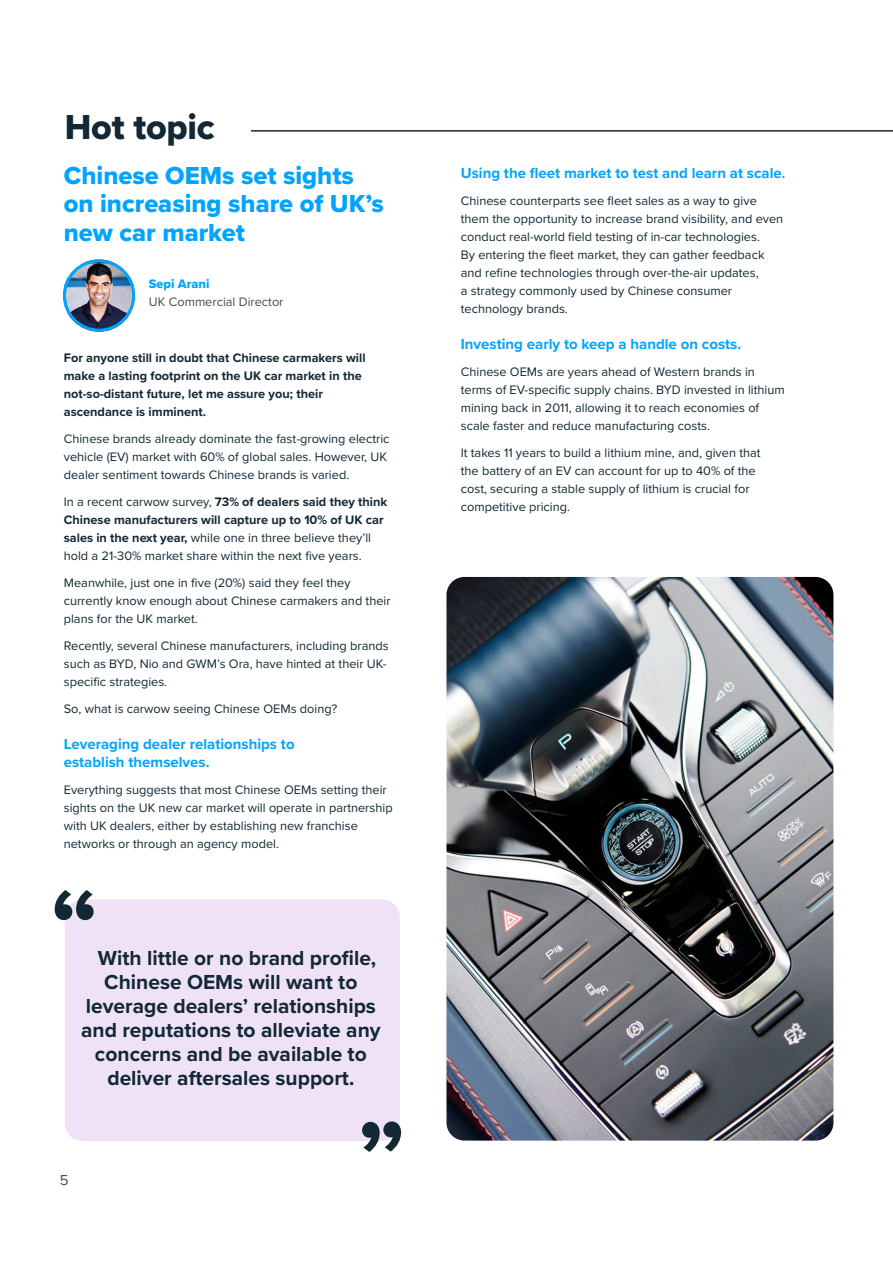
<style>
.page{position:relative;width:893px;height:1263px;background:#fff}
.page>*{position:absolute;margin:0;border:0;box-sizing:border-box;transform-origin:0 0}
.t1{font:700 105px "Proxima Nova";color:#132834}
.t2{font:36px "Proxima Nova Extrabld";letter-spacing:-.01em;color:#132834}
.t3{font:25.5px/28.5px "Proxima Nova Extrabld";color:#00a4ff}
.t4{font:700 21px/24px "Proxima Nova";color:#132834;text-align:center}
.t5{font:700 15px/18px "Proxima Nova";color:#00a4ff}
.t6{font:15px "Proxima Nova";color:#4a4a49}
.t7{font:12.75px/18px "Proxima Nova";color:#132834}
.t8{font:700 12.75px/18px "Proxima Nova";color:#132834}
.t9{font:12.75px "Proxima Nova";color:#4a4a49}
.t10{font:12.75px "Proxima Nova Extrabld";color:#00a4ff}
.s1{font-weight:700}
.s2{font-size:13.5px}
</style>
<div class="page">
<hr style="left:251px;top:130px;width:642px;height:2px;background:#132834">
<img style="left:63px;top:259px;width:72px;height:73px;border-radius:36px">
<div style="left:63px;top:259px;width:72px;height:73px;border:3px solid #00a4ff;border-radius:50%"></div>
<div style="left:65px;top:899px;width:335px;height:242px;background:#efe2f7;border-radius:18px"></div>
<img style="left:446px;top:577px;width:387px;height:563px">
<h2 class="t2" style="left:65px;top:100px;width:151px">Hot topic</h2>
<h3 class="t3" style="left:64px;top:160px;width:322px">Chinese OEMs set sights on increasing share of UK’s new car market</h3>
<p class="t10" style="left:149px;top:274px;width:62px">Sepi Arani</p>
<p class="t9" style="left:149px;top:292px;width:136px">UK Commercial Director</p>
<p class="t8" style="left:64px;top:348px;width:303px">For anyone still in doubt that Chinese carmakers will make a lasting footprint on the UK car market in the not-so-distant future, let me assure you; their ascendance is imminent.</p>
<p class="t7" style="left:64px;top:429px;width:327px">Chinese brands already dominate the fast-growing electric vehicle (EV) market with 60% of global sales. However, UK dealer sentiment towards Chinese brands is varied.</p>
<p class="t7" style="left:64px;top:492px;width:325px">In a recent carwow survey, <span class="s1">73% of dealers said they think Chinese manufacturers will capture up to 10% of UK car sales in the next year,</span> while one in three believe they’ll hold a 21-30% market share within the next five years.</p>
<p class="t7" style="left:64px;top:573px;width:328px">Meanwhile, just one in five (20%) said they feel they currently know enough about Chinese carmakers and their plans for the UK market.</p>
<p class="t7" style="left:64px;top:636px;width:326px">Recently, several Chinese manufacturers, including brands such as BYD, Nio and GWM’s Ora, have hinted at their UK&shy;specific strategies.</p>
<p class="t7" style="left:64px;top:699px;width:275px">So, what is carwow seeing Chinese OEMs doing?</p>
<p class="t5" style="left:64px;top:734px;width:232px">Leveraging dealer relationships to establish themselves.</p>
<p class="t7" style="left:64px;top:780px;width:330px">Everything suggests that most Chinese OEMs setting their sights on the UK new car market will operate in partnership with UK dealers, either by establishing new franchise networks or through an agency model.</p>
<h1 class="t1" style="left:50px;top:848px;width:50px">“</h1>
<h3 class="t4" style="left:81px;top:945px;width:301px">With little or no brand profile,<br>Chinese OEMs will want to leverage dealers’ relationships and reputations to alleviate any concerns and be available to deliver aftersales support.</h3>
<p class="t6" style="left:60px;top:1169px;width:10px">5</p>
<p class="t5" style="left:461px;top:163px;width:326px">Using the fleet market to test and learn at scale<span class="s2">.</span></p>
<p class="t7" style="left:461px;top:191px;width:324px">Chinese counterparts see fleet sales as a way to give them the opportunity to increase brand visibility, and even conduct real-world field testing of in-car technologies.<br>By entering the fleet market, they can gather feedback and refine technologies through over-the-air updates,<br>a strategy commonly used by Chinese consumer technology brands.</p>
<p class="t5" style="left:461px;top:334px;width:282px">Investing early to keep a handle on costs.</p>
<p class="t7" style="left:461px;top:362px;width:325px">Chinese OEMs are years ahead of Western brands in terms of EV-specific supply chains. BYD invested in lithium mining back in 2011, allowing it to reach economies of scale faster and reduce manufacturing costs.</p>
<p class="t7" style="left:461px;top:443px;width:301px">It takes 11 years to build a lithium mine, and, given that the battery of an EV can account for up to 40% of the cost, securing a stable supply of lithium is crucial for competitive pricing.</p>
</div>
